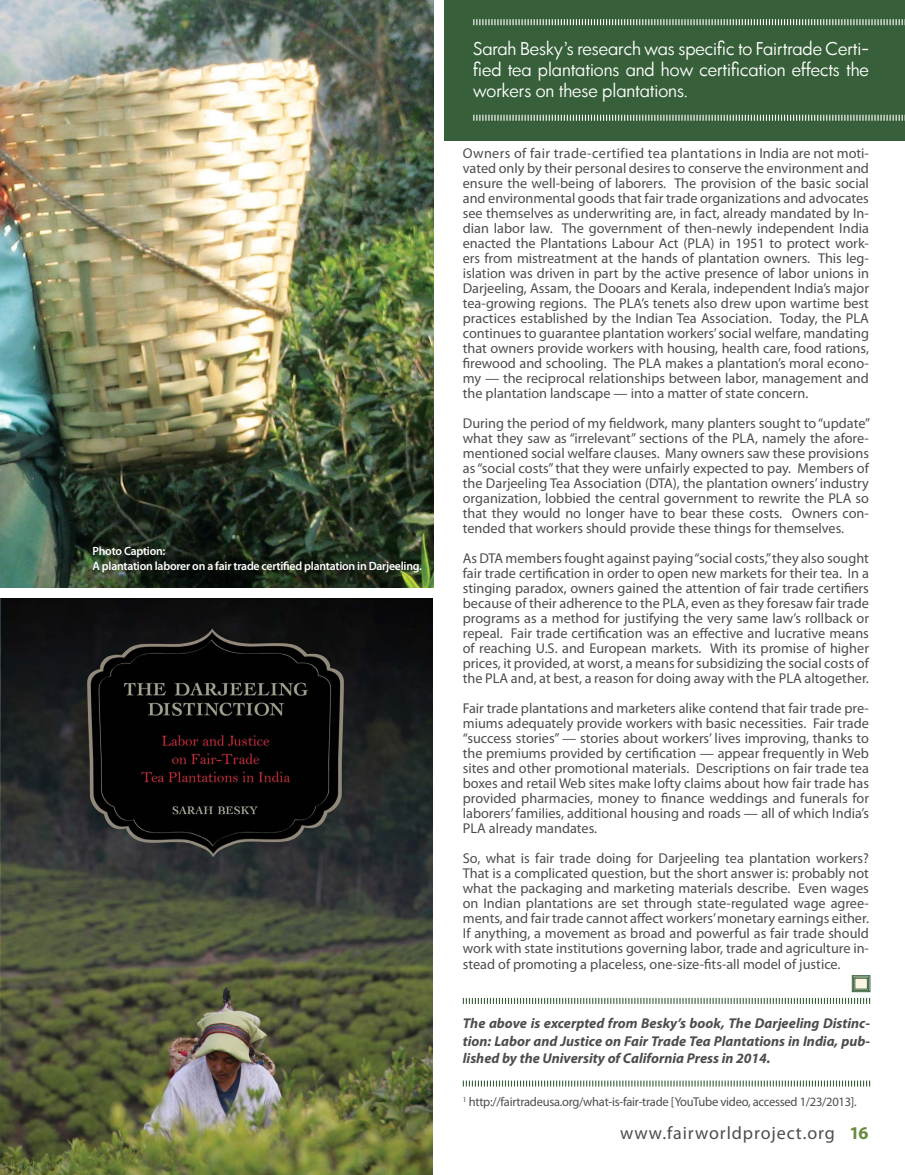
<style>
.page{position:relative;width:905px;height:1175px;background:#fff}
.page>*{position:absolute;margin:0;border:0;box-sizing:border-box;transform-origin:0 0}
.t1{font:18px "Myriad Pro";letter-spacing:.05em;color:#4d4d4f}
.t2{font:17.25px/21px "Luz Sans";color:#fff;text-align:justify}
.t3{font:14.25px/15px "Myriad Pro";color:#4d4d4f;text-align:justify}
.t4{font:italic 700 14.25px/17.4px "Myriad Pro";color:#4d4d4f;text-align:justify}
.t5{font:12.75px "Myriad Pro";letter-spacing:-.02em;color:#4d4d4f}
.t6{font:600 12px/15.3px "Myriad Pro";letter-spacing:-.02em;color:#fff}
.s1{font-weight:700;color:#688b3d}
</style>
<div class="page">
<img style="left:0;top:0;width:434px;height:587px">
<img style="left:0;top:599px;width:432px;height:575px">
<svg style="left:851px;top:975px;width:19px;height:17px"></svg>
<div style="left:853px;top:976px;width:16px;height:14px;border:1px solid #37603a"></div>
<div style="left:854px;top:978px;width:13px;height:11px;border:1px solid #37603a"></div>
<div style="left:445px;top:0;width:459px;height:140px;background:#37603a"></div>
<svg style="left:473px;top:19px;width:432px;height:6px"></svg>
<svg style="left:473px;top:115px;width:432px;height:6px"></svg>
<svg style="left:463px;top:998px;width:407px;height:6px"></svg>
<svg style="left:463px;top:1080px;width:407px;height:6px"></svg>
<p class="t6" style="left:92px;top:543px;width:331px">Photo Caption:<br>A plantation laborer on a fair trade certified plantation in Darjeeling.</p>
<p class="t2" style="left:473px;top:38px;width:397px">Sarah Besky’s research was specific to Fairtrade Certi&shy;fied tea plantations and how certification effects the workers on these plantations.</p>
<p class="t3" style="left:463px;top:145px;width:407px">Owners of fair trade-certified tea plantations in India are not moti&shy;vated only by their personal desires to conserve the environment and ensure the well-being of laborers. The provision of the basic social and environmental goods that fair trade organizations and advocates see themselves as underwriting are, in fact, already mandated by In&shy;dian labor law. The government of then-newly independent India enacted the Plantations Labour Act (PLA) in 1951 to protect work&shy;ers from mistreatment at the hands of plantation owners. This leg&shy;islation was driven in part by the active presence of labor unions in Darjeeling, Assam, the Dooars and Kerala, independent India’s major tea-growing regions. The PLA’s tenets also drew upon wartime best practices established by the Indian Tea Association. Today, the PLA continues to guarantee plantation workers’ social welfare, mandating that owners provide workers with housing, health care, food rations, firewood and schooling. The PLA makes a plantation’s moral econo&shy;my — the reciprocal relationships between labor, management and the plantation landscape — into a matter of state concern.</p>
<p class="t3" style="left:463px;top:415px;width:409px">During the period of my fieldwork, many planters sought to “update” what they saw as “irrelevant” sections of the PLA, namely the afore&shy;mentioned social welfare clauses. Many owners saw these provisions as “social costs” that they were unfairly expected to pay. Members of the Darjeeling Tea Association (DTA), the plantation owners’ industry organization, lobbied the central government to rewrite the PLA so that they would no longer have to bear these costs. Owners con&shy;tended that workers should provide these things for themselves.</p>
<p class="t3" style="left:463px;top:550px;width:407px">As DTA members fought against paying “social costs,” they also sought fair trade certification in order to open new markets for their tea. In a stinging paradox, owners gained the attention of fair trade certifiers because of their adherence to the PLA, even as they foresaw fair trade programs as a method for justifying the very same law’s rollback or repeal. Fair trade certification was an effective and lucrative means of reaching U.S. and European markets. With its promise of higher prices, it provided, at worst, a means for subsidizing the social costs of the PLA and, at best, a reason for doing away with the PLA altogether.</p>
<p class="t3" style="left:463px;top:700px;width:407px">Fair trade plantations and marketers alike contend that fair trade pre&shy;miums adequately provide workers with basic necessities. Fair trade “success stories” — stories about workers’ lives improving, thanks to the premiums provided by certification — appear frequently in Web sites and other promotional materials. Descriptions on fair trade tea boxes and retail Web sites make lofty claims about how fair trade has provided pharmacies, money to finance weddings and funerals for laborers’ families, additional housing and roads — all of which India’s PLA already mandates.</p>
<p class="t3" style="left:463px;top:850px;width:407px">So, what is fair trade doing for Darjeeling tea plantation workers?<br>That is a complicated question, but the short answer is: probably not what the packaging and marketing materials describe. Even wages on Indian plantations are set through state-regulated wage agree&shy;ments, and fair trade cannot affect workers’ monetary earnings either.<br>If anything, a movement as broad and powerful as fair trade should work with state institutions governing labor, trade and agriculture in&shy;stead of promoting a placeless, one-size-fits-all model of justice.</p>
<p class="t4" style="left:463px;top:1014px;width:409px">The above is excerpted from Besky’s book, The Darjeeling Distinc&shy;tion: Labor and Justice on Fair Trade Tea Plantations in India, pub&shy;lished by the University of California Press in 2014.</p>
<p class="t5" style="left:463px;top:1093px;width:395px"><sup>1</sup> http://fairtradeusa.org/what-is-fair-trade [YouTube video, accessed 1/23/2013].</p>
<p class="t1" style="left:620px;top:1121px;width:250px">www.fairworldproject.org <span class="s1">16</span></p>
</div>
